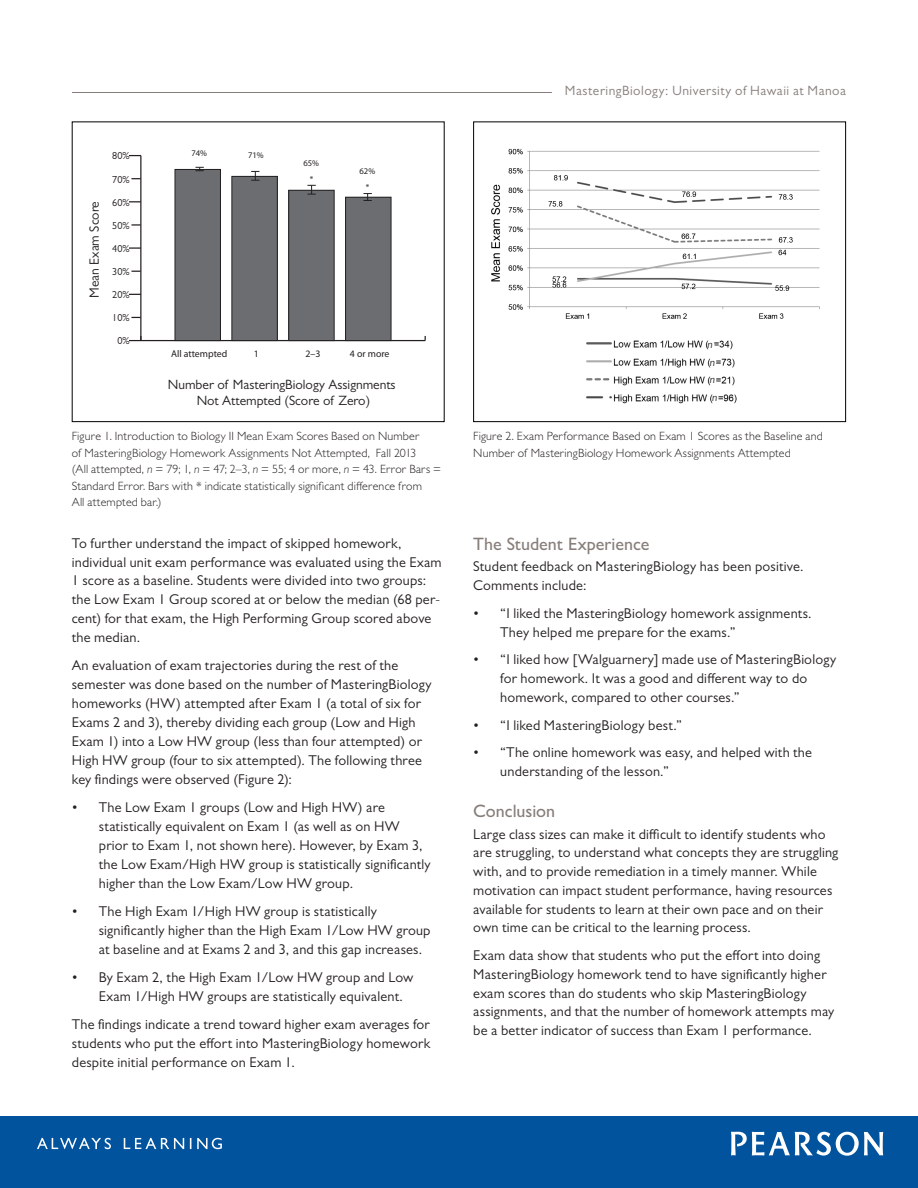
<style>
.page{position:relative;width:918px;height:1188px;background:#fff}
.page>*{position:absolute;margin:0;border:0;box-sizing:border-box;transform-origin:0 0}
.subhead_1{font:500 18px "Gill Sans MT Pro";color:#877e7a}
.text{font:14.25px/18.9px "Gill Sans MT Pro";letter-spacing:.015em;color:#231f20}
.bullet_list__new{font:14.25px/18.9px "Gill Sans MT Pro";letter-spacing:.015em;color:#231f20}
.t1{font:13.5px/16px "Gill Sans MT Pro";color:#231f20;text-align:center}
.header_right{font:13.5px "Gill Sans MT Pro";letter-spacing:.035em;color:#877e7a}
.t2{font:300 12px/16.5px "Gill Sans MT Pro";letter-spacing:.015em;color:#231f20}
.t3{font:italic 11.25px "Gill Sans MT Pro";color:#231f20}
.t4{font:10.2px "Gill Sans MT Pro";color:#231f20}
.t5{font:9.9px "Myriad Pro";color:#231f20}
.t6{font:8.55px/16px "Myriad Pro";color:#231f20;text-align:center}
.s1{font-style:italic}
</style>
<div class="page">
<hr style="left:72px;top:92px;width:480px;height:1px;background:#877e7a">
<hr style="left:141px;top:340px;width:284px;height:1px;background:#231f20">
<hr style="left:140px;top:156px;width:1px;height:185px;background:#231f20">
<svg style="left:129px;top:336px;width:12px;height:5px"></svg>
<svg style="left:129px;top:247px;width:12px;height:2px"></svg>
<svg style="left:131px;top:224px;width:10px;height:2px"></svg>
<svg style="left:129px;top:201px;width:12px;height:1px"></svg>
<svg style="left:129px;top:155px;width:12px;height:1px"></svg>
<div style="left:346px;top:197px;width:45px;height:144px;background:#6c6d70"></div>
<div style="left:345px;top:197px;width:46px;height:144px;border:1px solid #231f20"></div>
<div style="left:289px;top:190px;width:45px;height:151px;background:#6c6d70"></div>
<div style="left:288px;top:190px;width:47px;height:151px;border:1px solid #231f20"></div>
<div style="left:232px;top:176px;width:45px;height:165px;background:#6c6d70"></div>
<div style="left:232px;top:176px;width:46px;height:165px;border:1px solid #231f20"></div>
<div style="left:175px;top:169px;width:45px;height:172px;background:#6c6d70"></div>
<div style="left:175px;top:169px;width:46px;height:172px;border:1px solid #231f20"></div>
<svg style="left:195px;top:167px;width:9px;height:4px"></svg>
<svg style="left:251px;top:171px;width:8px;height:10px"></svg>
<svg style="left:307px;top:185px;width:9px;height:10px"></svg>
<svg style="left:363px;top:193px;width:9px;height:8px"></svg>
<img style="left:491px;top:148px;width:329px;height:171px">
<div style="left:473px;top:122px;width:373px;height:300px;border:1px solid #000"></div>
<img style="left:586px;top:340px;width:151px;height:64px">
<div style="left:0;top:1117px;width:918px;height:71px;background:#01539e"></div>
<svg style="left:731px;top:1132px;width:152px;height:24px"></svg>
<svg style="left:37px;top:1138px;width:185px;height:11px"></svg>
<p class="t1" style="left:86px;top:298px;width:98px;rotate:-90deg">Mean Exam Score</p>
<p class="t4" style="left:112px;top:150px;width:19px">80%</p>
<p class="t4" style="left:112px;top:173px;width:19px">70%</p>
<p class="t4" style="left:112px;top:196px;width:19px">60%</p>
<p class="t4" style="left:112px;top:219px;width:19px">50%</p>
<p class="t4" style="left:112px;top:242px;width:19px">40%</p>
<p class="t4" style="left:112px;top:266px;width:19px">30%</p>
<p class="t4" style="left:112px;top:289px;width:19px">20%</p>
<p class="t4" style="left:112px;top:312px;width:19px">10%</p>
<p class="t4" style="left:117px;top:335px;width:14px">0%</p>
<p class="t6" style="left:191px;top:145px;width:17px">74%</p>
<p class="t6" style="left:248px;top:147px;width:17px">71%</p>
<p class="t6" style="left:303px;top:155px;width:17px">65% *</p>
<p class="t6" style="left:360px;top:163px;width:17px">62%</p>
<p class="t6" style="left:366px;top:179px;width:5px">*</p>
<p class="t5" style="left:171px;top:348px;width:58px">All attempted</p>
<p class="t5" style="left:254px;top:348px;width:7px">1</p>
<p class="t5" style="left:306px;top:348px;width:17px">2–3</p>
<p class="t5" style="left:350px;top:348px;width:41px">4 or more</p>
<p class="t1" style="left:168px;top:377px;width:229px">Number of MasteringBiology Assignments<br>Not Attempted (Score of Zero)</p>
<p class="header_right" style="left:565px;top:82px;width:283px">MasteringBiology: University of Hawaii at Manoa</p>
<p class="t3" style="left:708px;top:338px;width:7px">n</p>
<p class="t3" style="left:710px;top:355px;width:7px">n</p>
<p class="t3" style="left:710px;top:373px;width:7px">n</p>
<p class="t3" style="left:712px;top:391px;width:7px">n</p>
<p class="t2" style="left:72px;top:428px;width:371px">Figure 1. Introduction to Biology II Mean Exam Scores Based on Number<br>of MasteringBiology Homework Assignments Not Attempted, Fall 2013<br>(All attempted, <span class="s1">n</span> = 79; 1, <span class="s1">n</span> = 47; 2–3, <span class="s1">n</span> = 55; 4 or more, <span class="s1">n</span> = 43. Error Bars = Standard Error. Bars with * indicate statistically significant difference from<br>All attempted bar.)</p>
<p class="t2" style="left:473px;top:428px;width:351px">Figure 2. Exam Performance Based on Exam 1 Scores as the Baseline and<br>Number of MasteringBiology Homework Assignments Attempted</p>
<p class="text" style="left:72px;top:533px;width:371px">To further understand the impact of skipped homework, individual unit exam performance was evaluated using the Exam 1 score as a baseline. Students were divided into two groups: the Low Exam 1 Group scored at or below the median (68 per&shy;cent) for that exam, the High Performing Group scored above the median.</p>
<p class="text" style="left:72px;top:656px;width:361px">An evaluation of exam trajectories during the rest of the semester was done based on the number of MasteringBiology homeworks (HW) attempted after Exam 1 (a total of six for Exams 2 and 3), thereby dividing each group (Low and High Exam 1) into a Low HW group (less than four attempted) or High HW group (four to six attempted). The following three key findings were observed (Figure 2):</p>
<p class="bullet_list__new" style="left:99px;top:798px;width:333px;text-indent:-27px">• The Low Exam 1 groups (Low and High HW) are statistically equivalent on Exam 1 (as well as on HW prior to Exam 1, not shown here). However, by Exam 3, the Low Exam/High HW group is statistically significantly higher than the Low Exam/Low HW group.</p>
<p class="bullet_list__new" style="left:99px;top:901px;width:333px;text-indent:-27px">• The High Exam 1/High HW group is statistically significantly higher than the High Exam 1/Low HW group at baseline and at Exams 2 and 3, and this gap increases.</p>
<p class="bullet_list__new" style="left:99px;top:967px;width:316px;text-indent:-27px">• By Exam 2, the High Exam 1/Low HW group and Low<br>Exam 1/High HW groups are statistically equivalent.</p>
<p class="text" style="left:72px;top:1014px;width:360px;text-align:justify">The findings indicate a trend toward higher exam averages for students who put the effort into MasteringBiology homework despite initial performance on Exam 1.</p>
<p class="subhead_1" style="left:473px;top:533px;width:178px">The Student Experience</p>
<p class="text" style="left:473px;top:557px;width:332px">Student feedback on MasteringBiology has been positive.<br>Comments include:</p>
<p class="bullet_list__new" style="left:500px;top:604px;width:313px;text-indent:-27px">• “I liked the MasteringBiology homework assignments.<br>They helped me prepare for the exams.”</p>
<p class="bullet_list__new" style="left:500px;top:650px;width:338px;text-indent:-27px">• “I liked how [Walguarnery] made use of MasteringBiology for homework. It was a good and different way to do homework, compared to other courses.”</p>
<p class="bullet_list__new" style="left:473px;top:715px;width:210px">• “I liked MasteringBiology best.”</p>
<p class="bullet_list__new" style="left:500px;top:743px;width:313px;text-indent:-27px">• “The online homework was easy, and helped with the understanding of the lesson.”</p>
<p class="subhead_1" style="left:473px;top:801px;width:83px">Conclusion</p>
<p class="text" style="left:473px;top:824px;width:367px">Large class sizes can make it difficult to identify students who are struggling, to understand what concepts they are struggling with, and to provide remediation in a timely manner. While motivation can impact student performance, having resources available for students to learn at their own pace and on their own time can be critical to the learning process.</p>
<p class="text" style="left:473px;top:946px;width:363px">Exam data show that students who put the effort into doing MasteringBiology homework tend to have significantly higher exam scores than do students who skip MasteringBiology assignments, and that the number of homework attempts may be a better indicator of success than Exam 1 performance.</p>
</div>
